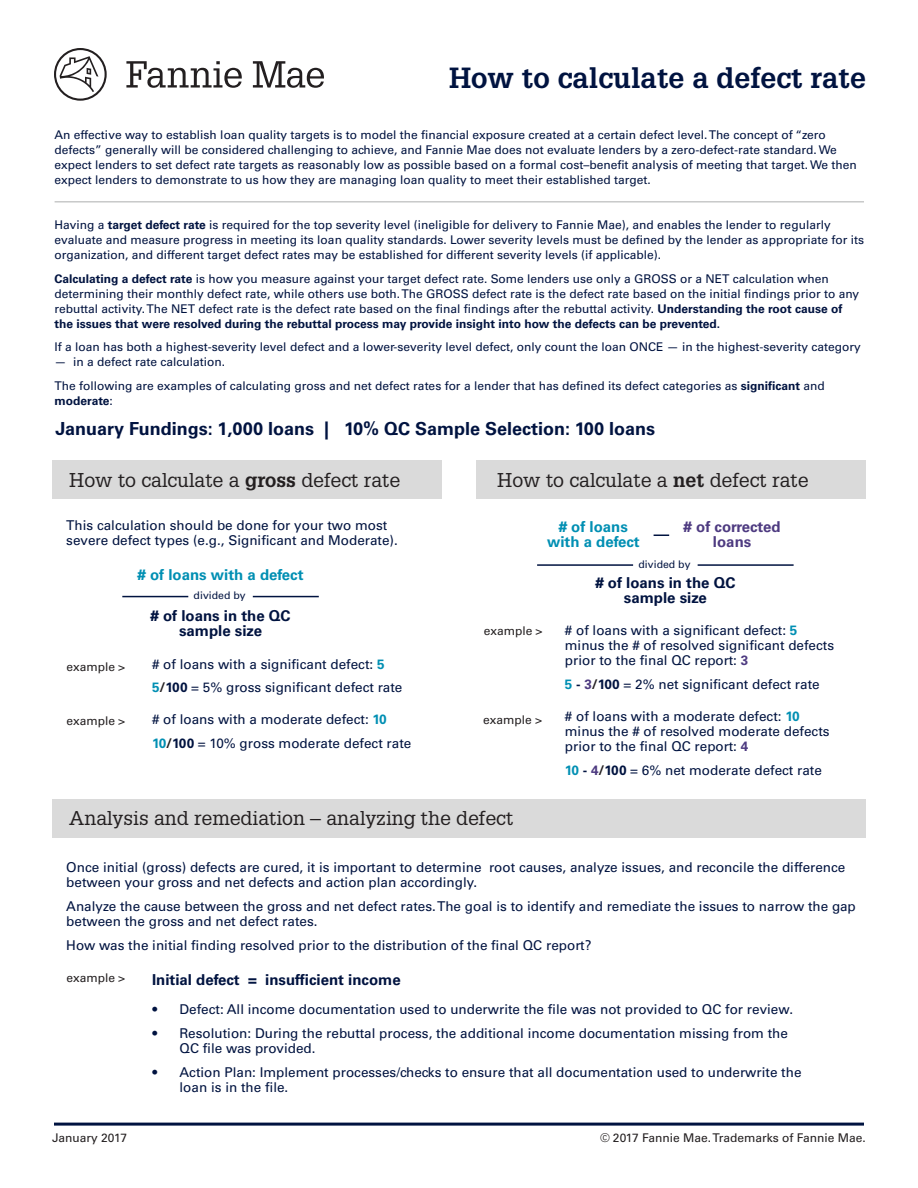
<style>
.page{position:relative;width:918px;height:1188px;background:#fff}
.page>*{position:absolute;margin:0;border:0;box-sizing:border-box;transform-origin:0 0}
.t1{font:700 28.5px "Glypha LT Std";color:#001340}
.body_copy{font:19.5px "Glypha LT Std";color:#231f20}
.body_copy-2{font:700 18px "Univers LT Std";color:#001340}
.body_copy-3{font:700 15px/15px "Univers LT Std";color:#001340;text-align:center}
.body_copy-4{font:700 15px/15px "Univers LT Std";color:#008fb3;text-align:center}
.body_copy-5{font:700 15px/15px "Univers LT Std";color:#4e3b81;text-align:center}
.body_copy-6{font:13.5px/15px "Univers LT Std";color:#001340}
.body_copy-7{font:12px/15px "Univers LT Std";color:#001340}
.body_copy-8{font:12px "Univers LT Std";color:#231f20}
.body_copy-9{font:10.5px "Univers LT Std";color:#001340}
.s1{font-weight:700}
.s2{font-weight:700;color:#008fb3}
.s3{font-weight:700;color:#231f20}
.s4{font-weight:700;color:#4e3b81}
</style>
<div class="page">
<div style="left:52px;top:460px;width:390px;height:39px;background:#dadada"></div>
<svg style="left:126px;top:61px;width:198px;height:27px"></svg>
<svg style="left:54px;top:48px;width:53px;height:53px"></svg>
<hr style="left:54px;top:1123px;width:810px;height:3px;background:#001340">
<div style="left:52px;top:799px;width:814px;height:39px;background:#dadada"></div>
<svg style="left:654px;top:535px;width:15px;height:1px"></svg>
<div style="left:476px;top:460px;width:390px;height:39px;background:#dadada"></div>
<hr style="left:55px;top:201px;width:809px;height:2px;background:#c8c9c9">
<hr style="left:122px;top:596px;width:66px;height:1px;background:#001340">
<hr style="left:253px;top:596px;width:66px;height:1px;background:#001340">
<hr style="left:537px;top:564px;width:96px;height:2px;background:#001340">
<hr style="left:698px;top:564px;width:96px;height:2px;background:#001340">
<p class="t1" style="left:449px;top:60px;width:419px">How to calculate a defect rate</p>
<p class="body_copy-7" style="left:55px;top:127px;width:804px">An effective way to establish loan quality targets is to model the financial exposure created at a certain defect level. The concept of “zero defects” generally will be considered challenging to achieve, and Fannie Mae does not evaluate lenders by a zero-defect-rate standard. We expect lenders to set defect rate targets as reasonably low as possible based on a formal cost–benefit analysis of meeting that target. We then expect lenders to demonstrate to us how they are managing loan quality to meet their established target.</p>
<p class="body_copy-7" style="left:55px;top:217px;width:811px">Having a <span class="s1">target defect rate</span> is required for the top severity level (ineligible for delivery to Fannie Mae), and enables the lender to regularly evaluate and measure progress in meeting its loan quality standards. Lower severity levels must be defined by the lender as appropriate for its organization, and different target defect rates may be established for different severity levels (if applicable).</p>
<p class="body_copy-7" style="left:55px;top:271px;width:806px"><span class="s1">Calculating a defect rate</span> is how you measure against your target defect rate. Some lenders use only a GROSS or a NET calculation when determining their monthly defect rate, while others use both. The GROSS defect rate is the defect rate based on the initial findings prior to any rebuttal activity. The NET defect rate is the defect rate based on the final findings after the rebuttal activity. <span class="s1">Understanding the root cause of the issues that were resolved during the rebuttal process may provide insight into how the defects can be prevented.</span></p>
<p class="body_copy-7" style="left:55px;top:339px;width:808px">If a loan has both a highest-severity level defect and a lower-severity level defect, only count the loan ONCE — in the highest-severity category</p>
<p class="body_copy-7" style="left:55px;top:354px;width:172px">— in a defect rate calculation.</p>
<p class="body_copy-7" style="left:55px;top:378px;width:772px">The following are examples of calculating gross and net defect rates for a lender that has defined its defect categories as <span class="s1">significant</span> and <span class="s1">moderate</span>:</p>
<p class="body_copy-2" style="left:56px;top:418px;width:601px">January Fundings: 1,000 loans | 10% QC Sample Selection: 100 loans</p>
<p class="body_copy" style="left:69px;top:469px;width:332px">How to calculate a <span class="s1">gross</span> defect rate</p>
<p class="body_copy-6" style="left:66px;top:518px;width:333px">This calculation should be done for your two most severe defect types (e.g., Significant and Moderate).</p>
<p class="body_copy-8" style="left:66px;top:659px;width:60px">example &gt;</p>
<p class="body_copy-8" style="left:66px;top:713px;width:60px">example &gt;</p>
<p class="body_copy-4" style="left:138px;top:567px;width:168px"># of loans with a defect</p>
<p class="body_copy-3" style="left:151px;top:608px;width:142px"># of loans in the QC sample size</p>
<p class="body_copy-9" style="left:194px;top:589px;width:54px">divided by</p>
<p class="body_copy-6" style="left:152px;top:656px;width:234px"># of loans with a significant defect: <span class="s2">5</span></p>
<p class="body_copy-6" style="left:152px;top:680px;width:252px"><span class="s2">5</span><span class="s3">/</span><span class="s1">100</span> = 5% gross significant defect rate</p>
<p class="body_copy-6" style="left:152px;top:712px;width:236px"># of loans with a moderate defect: <span class="s2">10</span></p>
<p class="body_copy-6" style="left:152px;top:736px;width:261px"><span class="s2">10</span><span class="s3">/</span><span class="s1">100</span> = 10% gross moderate defect rate</p>
<p class="body_copy" style="left:497px;top:469px;width:313px">How to calculate a <span class="s1">net</span> defect rate</p>
<p class="body_copy-4" style="left:547px;top:520px;width:94px"># of loans with a defect</p>
<p class="body_copy-5" style="left:684px;top:520px;width:99px"># of corrected loans</p>
<p class="body_copy-9" style="left:638px;top:558px;width:54px">divided by</p>
<p class="body_copy-8" style="left:484px;top:624px;width:60px">example &gt;</p>
<p class="body_copy-8" style="left:483px;top:712px;width:61px">example &gt;</p>
<p class="body_copy-3" style="left:595px;top:576px;width:142px"># of loans in the QC sample size</p>
<p class="body_copy-6" style="left:565px;top:623px;width:271px"># of loans with a significant defect: <span class="s2">5 </span>minus the # of resolved significant defects prior to the final QC report: <span class="s4">3</span></p>
<p class="body_copy-6" style="left:565px;top:677px;width:256px"><span class="s2">5</span> <span class="s1">-</span> <span class="s4">3</span><span class="s3">/</span><span class="s1">100</span> = 2% net significant defect rate</p>
<p class="body_copy-6" style="left:565px;top:709px;width:266px"># of loans with a moderate defect: <span class="s2">10 </span>minus the # of resolved moderate defects prior to the final QC report: <span class="s4">4</span></p>
<p class="body_copy-6" style="left:565px;top:762px;width:259px"><span class="s2">10</span> <span class="s1">-</span> <span class="s4">4</span><span class="s3">/</span><span class="s1">100</span> = 6% net moderate defect rate</p>
<p class="body_copy" style="left:69px;top:807px;width:445px">Analysis and remediation – analyzing the defect</p>
<p class="body_copy-6" style="left:66px;top:860px;width:781px">Once initial (gross) defects are cured, it is important to determine root causes, analyze issues, and reconcile the difference between your gross and net defects and action plan accordingly.</p>
<p class="body_copy-6" style="left:66px;top:899px;width:791px">Analyze the cause between the gross and net defect rates. The goal is to identify and remediate the issues to narrow the gap between the gross and net defect rates.</p>
<p class="body_copy-6" style="left:66px;top:937px;width:527px">How was the initial finding resolved prior to the distribution of the final QC report?</p>
<p class="body_copy-8" style="left:66px;top:971px;width:60px">example &gt;</p>
<p class="body_copy-3" style="left:152px;top:972px;width:250px">Initial defect = insufficient income</p>
<p class="body_copy-6" style="left:153px;top:1002px;width:642px">• Defect: All income documentation used to underwrite the file was not provided to QC for review.</p>
<p class="body_copy-6" style="left:180px;top:1026px;width:610px;text-indent:-27px">• Resolution: During the rebuttal process, the additional income documentation missing from the<br>QC file was provided.</p>
<p class="body_copy-6" style="left:180px;top:1064px;width:623px;text-indent:-27px">• Action Plan: Implement processes/checks to ensure that all documentation used to underwrite the loan is in the file.</p>
<p class="body_copy-8" style="left:52px;top:1130px;width:76px">January 2017</p>
<p class="body_copy-8" style="left:600px;top:1130px;width:267px">© 2017 Fannie Mae. Trademarks of Fannie Mae.</p>
</div>
